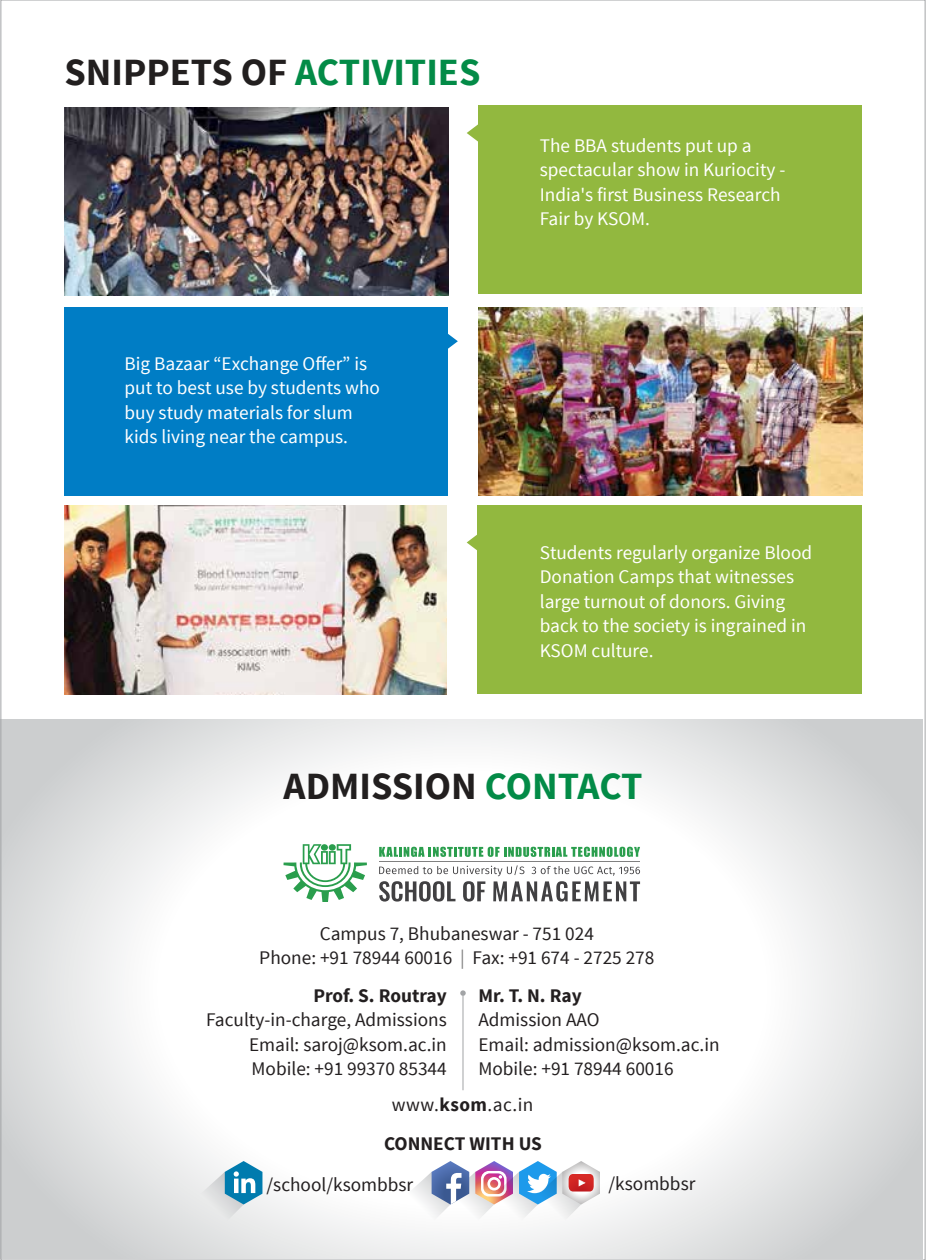
<style>
.page{position:relative;width:926px;height:1260px;background:#fff}
.page>*{position:absolute;margin:0;border:0;box-sizing:border-box;transform-origin:0 0}
.t1{font:700 38.5px "Source Sans Pro";color:#221f1f}
.t2{font:19.25px/24.5px "Source Sans Pro";color:#fff}
.t3{font:19.25px/24.5px "Source Sans Pro";color:#231f20;text-align:center}
.t4{font:700 19.25px "Source Sans Pro";color:#231f20}
.s1{color:#038b47}
.s2{color:#808080}
.s3{font-weight:700}
</style>
<div class="page">
<svg style="left:3px;top:720px;width:919px;height:538px"></svg>
<div style="left:478px;top:105px;width:384px;height:188px;background:#92b83f"></div>
<div style="left:64px;top:307px;width:383px;height:188px;background:#007dc5"></div>
<div style="left:478px;top:506px;width:384px;height:188px;background:#92b83f"></div>
<img style="left:64px;top:506px;width:382px;height:188px">
<img style="left:64px;top:107px;width:384px;height:188px">
<img style="left:479px;top:307px;width:383px;height:188px">
<hr style="left:462px;top:996px;width:1px;height:94px;background:#a2a4a6">
<svg style="left:65px;top:1090px;width:797px;height:1px"></svg>
<svg style="left:447px;top:332px;width:11px;height:19px"></svg>
<svg style="left:467px;top:124px;width:11px;height:18px"></svg>
<svg style="left:467px;top:533px;width:11px;height:19px"></svg>
<svg style="left:393px;top:1161px;width:207px;height:74px"></svg>
<svg style="left:186px;top:1161px;width:76px;height:74px"></svg>
<svg style="left:67px;top:1122px;width:795px;height:6px"></svg>
<svg style="left:460px;top:990px;width:6px;height:6px"></svg>
<svg style="left:379px;top:847px;width:261px;height:10px"></svg>
<hr style="left:379px;top:861px;width:261px;height:1px;background:#808080">
<svg style="left:379px;top:865px;width:261px;height:37px"></svg>
<svg style="left:283px;top:844px;width:84px;height:58px"></svg>
<h1 class="t1" style="left:64px;top:48px;width:417px">SNIPPETS OF <span class="s1">ACTIVITIES</span></h1>
<p class="t2" style="left:125px;top:351px;width:257px">Big Bazaar “Exchange Offer” is put to best use by students who buy study materials for slum kids living near the campus.</p>
<p class="t2" style="left:540px;top:134px;width:247px">The BBA students put up a spectacular show in Kuriocity -<br>India's first Business Research<br>Fair by KSOM.</p>
<p class="t2" style="left:540px;top:541px;width:274px">Students regularly organize Blood<br>Donation Camps that witnesses large turnout of donors. Giving back to the society is ingrained in<br>KSOM culture.</p>
<h1 class="t1" style="left:284px;top:762px;width:361px">ADMISSION <span class="s1">CONTACT</span></h1>
<p class="t3" style="left:259px;top:921px;width:397px">Campus 7, Bhubaneswar - 751 024<br>Phone: +91 78944 60016 <span class="s2">|</span> Fax: +91 674 - 2725 278</p>
<p class="t4" style="left:313px;top:983px;width:135px">Prof. S. Routray</p>
<p class="t3" style="left:249px;top:1008px;width:199px;text-align:justify;text-indent:-43px">Faculty-in-charge, Admissions Email: saroj@ksom.ac.in Mobile: +91 99370 85344</p>
<p class="t4" style="left:478px;top:983px;width:105px">Mr. T. N. Ray</p>
<p class="t3" style="left:478px;top:1008px;width:243px;text-align:left">Admission AAO<br>Email: admission@ksom.ac.in<br>Mobile: +91 78944 60016</p>
<p class="t3" style="left:392px;top:1093px;width:143px">www.<span class="s3">ksom</span>.ac.in</p>
<p class="t4" style="left:384px;top:1131px;width:159px">CONNECT WITH US</p>
<p class="t3" style="left:266px;top:1173px;width:148px">/school/ksombbsr</p>
<p class="t3" style="left:608px;top:1171px;width:88px">/ksombbsr</p>
</div>
